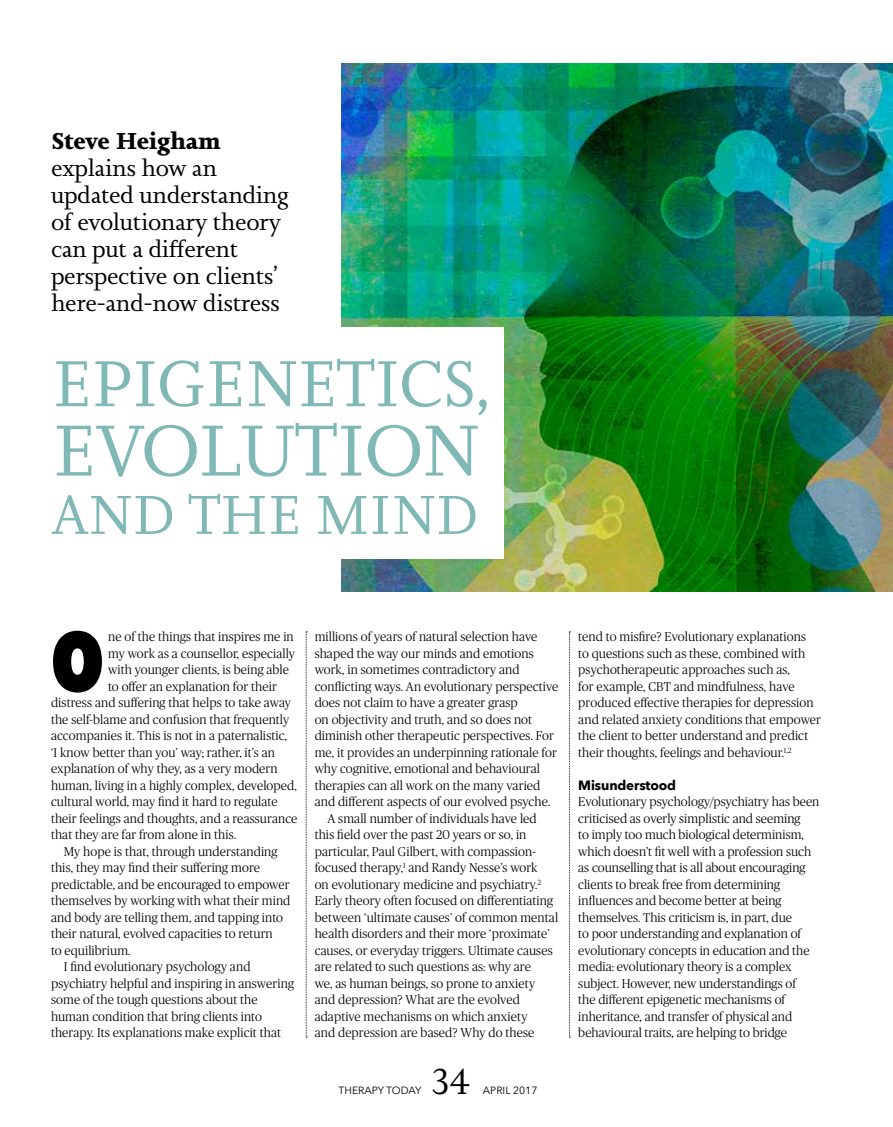
<style>
.page{position:relative;width:893px;height:1127px;background:#fff}
.page>*{position:absolute;margin:0;border:0;box-sizing:border-box;transform-origin:0 0}
.t1{font:800 82.65px "Avenir Next Condensed";color:#000}
.t2{font:75px "Joanna Nova";letter-spacing:-.04em;color:#80b8b6}
.t3{font:67.5px "Joanna Nova";letter-spacing:-.02em;color:#80b8b6}
.t4{font:57px "Joanna Nova";letter-spacing:-.02em;color:#80b8b6}
.t5{font:37.5px "Joanna Nova";color:#000}
.t6{font:24px/27px "Joanna Nova";letter-spacing:-.02em;color:#000}
.t7{font:800 24px "Joanna Nova";letter-spacing:-.02em;color:#000}
.t8{font:700 13.5px "Avenir Next";letter-spacing:-.01em;color:#000}
.t9{font:300 12.75px/16.5px "Publico";letter-spacing:.01em;color:#000}
.t10{font:10.5px "Avenir Next";color:#000}
</style>
<div class="page">
<img style="left:341px;top:64px;width:552px;height:528px">
<svg style="left:569px;top:631px;width:1px;height:407px"></svg>
<svg style="left:306px;top:631px;width:1px;height:407px"></svg>
<div style="left:289px;top:328px;width:215px;height:231px;background:#fff"></div>
<h3 class="t7" style="left:51px;top:125px;width:171px">Steve Heigham</h3>
<h3 class="t6" style="left:51px;top:155px;width:240px">explains how an updated understanding of evolutionary theory can put a different perspective on clients’ here-and-now distress</h3>
<h3 class="t3" style="left:51px;top:339px;width:441px">EPIGENETICS,</h3>
<h2 class="t2" style="left:51px;top:401px;width:430px">EVOLUTION</h2>
<h3 class="t4" style="left:51px;top:477px;width:429px">AND THE MIND</h3>
<h1 class="t1" style="left:51px;top:610px;width:54px">O</h1>
<p class="t9" style="left:108px;top:628px;width:187px">ne of the things that inspires me in</p>
<p class="t9" style="left:108px;top:644px;width:188px">my work as a counsellor, especially</p>
<p class="t9" style="left:108px;top:661px;width:182px">with younger clients, is being able</p>
<p class="t9" style="left:108px;top:677px;width:170px">to offer an explanation for their</p>
<p class="t9" style="left:51px;top:694px;width:242px">distress and suffering that helps to take away</p>
<p class="t9" style="left:51px;top:710px;width:240px">the self-blame and confusion that frequently</p>
<p class="t9" style="left:51px;top:727px;width:237px">accompanies it. This is not in a paternalistic,</p>
<p class="t9" style="left:51px;top:743px;width:225px">‘I know better than you’ way; rather, it’s an</p>
<p class="t9" style="left:51px;top:760px;width:228px">explanation of why they, as a very modern</p>
<p class="t9" style="left:51px;top:776px;width:247px">human, living in a highly complex, developed,</p>
<p class="t9" style="left:51px;top:793px;width:228px">cultural world, may find it hard to regulate</p>
<p class="t9" style="left:51px;top:809px;width:248px">their feelings and thoughts, and a reassurance</p>
<p class="t9" style="left:51px;top:826px;width:187px">that they are far from alone in this.</p>
<p class="t9" style="left:64px;top:842px;width:215px">My hope is that, through understanding</p>
<p class="t9" style="left:51px;top:859px;width:210px">this, they may find their suffering more</p>
<p class="t9" style="left:51px;top:875px;width:240px">predictable, and be encouraged to empower</p>
<p class="t9" style="left:51px;top:892px;width:241px">themselves by working with what their mind</p>
<p class="t9" style="left:51px;top:908px;width:234px">and body are telling them, and tapping into</p>
<p class="t9" style="left:51px;top:925px;width:223px">their natural, evolved capacities to return</p>
<p class="t9" style="left:51px;top:941px;width:81px">to equilibrium.</p>
<p class="t9" style="left:64px;top:958px;width:188px">I find evolutionary psychology and</p>
<p class="t9" style="left:51px;top:974px;width:244px">psychiatry helpful and inspiring in answering</p>
<p class="t9" style="left:51px;top:991px;width:208px">some of the tough questions about the</p>
<p class="t9" style="left:51px;top:1007px;width:212px">human condition that bring clients into</p>
<p class="t9" style="left:51px;top:1024px;width:231px">therapy. Its explanations make explicit that</p>
<p class="t9" style="left:315px;top:628px;width:224px">millions of years of natural selection have</p>
<p class="t9" style="left:315px;top:644px;width:221px">shaped the way our minds and emotions</p>
<p class="t9" style="left:315px;top:661px;width:206px">work, in sometimes contradictory and</p>
<p class="t9" style="left:315px;top:677px;width:245px">conflicting ways. An evolutionary perspective</p>
<p class="t9" style="left:315px;top:694px;width:204px">does not claim to have a greater grasp</p>
<p class="t9" style="left:315px;top:710px;width:219px">on objectivity and truth, and so does not</p>
<p class="t9" style="left:315px;top:727px;width:241px">diminish other therapeutic perspectives. For</p>
<p class="t9" style="left:315px;top:743px;width:244px">me, it provides an underpinning rationale for</p>
<p class="t9" style="left:315px;top:760px;width:227px">why cognitive, emotional and behavioural</p>
<p class="t9" style="left:315px;top:776px;width:227px">therapies can all work on the many varied</p>
<p class="t9" style="left:315px;top:793px;width:237px">and different aspects of our evolved psyche.</p>
<p class="t9" style="left:327px;top:809px;width:211px">A small number of individuals have led</p>
<p class="t9" style="left:315px;top:826px;width:213px">this field over the past 20 years or so, in</p>
<p class="t9" style="left:315px;top:842px;width:223px">particular, Paul Gilbert, with compassion-</p>
<p class="t9" style="left:315px;top:859px;width:224px">focused therapy,<sup>1</sup> and Randy Nesse’s work</p>
<p class="t9" style="left:315px;top:875px;width:228px">on evolutionary medicine and psychiatry.<sup>2</sup></p>
<p class="t9" style="left:315px;top:892px;width:240px">Early theory often focused on differentiating</p>
<p class="t9" style="left:315px;top:908px;width:245px">between ‘ultimate causes’ of common mental</p>
<p class="t9" style="left:315px;top:925px;width:237px">health disorders and their more ‘proximate’</p>
<p class="t9" style="left:315px;top:941px;width:240px">causes, or everyday triggers. Ultimate causes</p>
<p class="t9" style="left:315px;top:958px;width:218px">are related to such questions as: why are</p>
<p class="t9" style="left:315px;top:974px;width:222px">we, as human beings, so prone to anxiety</p>
<p class="t9" style="left:315px;top:991px;width:207px">and depression? What are the evolved</p>
<p class="t9" style="left:315px;top:1007px;width:214px">adaptive mechanisms on which anxiety</p>
<p class="t9" style="left:315px;top:1024px;width:221px">and depression are based? Why do these</p>
<p class="t10" style="left:339px;top:1081px;width:85px">THERAPY TODAY</p>
<h3 class="t5" style="left:432px;top:1056px;width:40px">34</h3>
<p class="t10" style="left:483px;top:1081px;width:56px">APRIL 2017</p>
<p class="t9" style="left:578px;top:628px;width:244px">tend to misfire? Evolutionary explanations<br>to questions such as these, combined with psychotherapeutic approaches such as,<br>for example, CBT and mindfulness, have produced effective therapies for depression and related anxiety conditions that empower the client to better understand and predict their thoughts, feelings and behaviour.<sup>1,2</sup></p>
<p class="t8" style="left:578px;top:773px;width:99px">Misunderstood</p>
<p class="t9" style="left:578px;top:793px;width:243px">Evolutionary psychology/psychiatry has been criticised as overly simplistic and seeming<br>to imply too much biological determinism, which doesn’t fit well with a profession such as counselling that is all about encouraging clients to break free from determining influences and become better at being themselves. This criticism is, in part, due<br>to poor understanding and explanation of evolutionary concepts in education and the media: evolutionary theory is a complex subject. However, new understandings of<br>the different epigenetic mechanisms of inheritance, and transfer of physical and behavioural traits, are helping to bridge</p>
</div>
